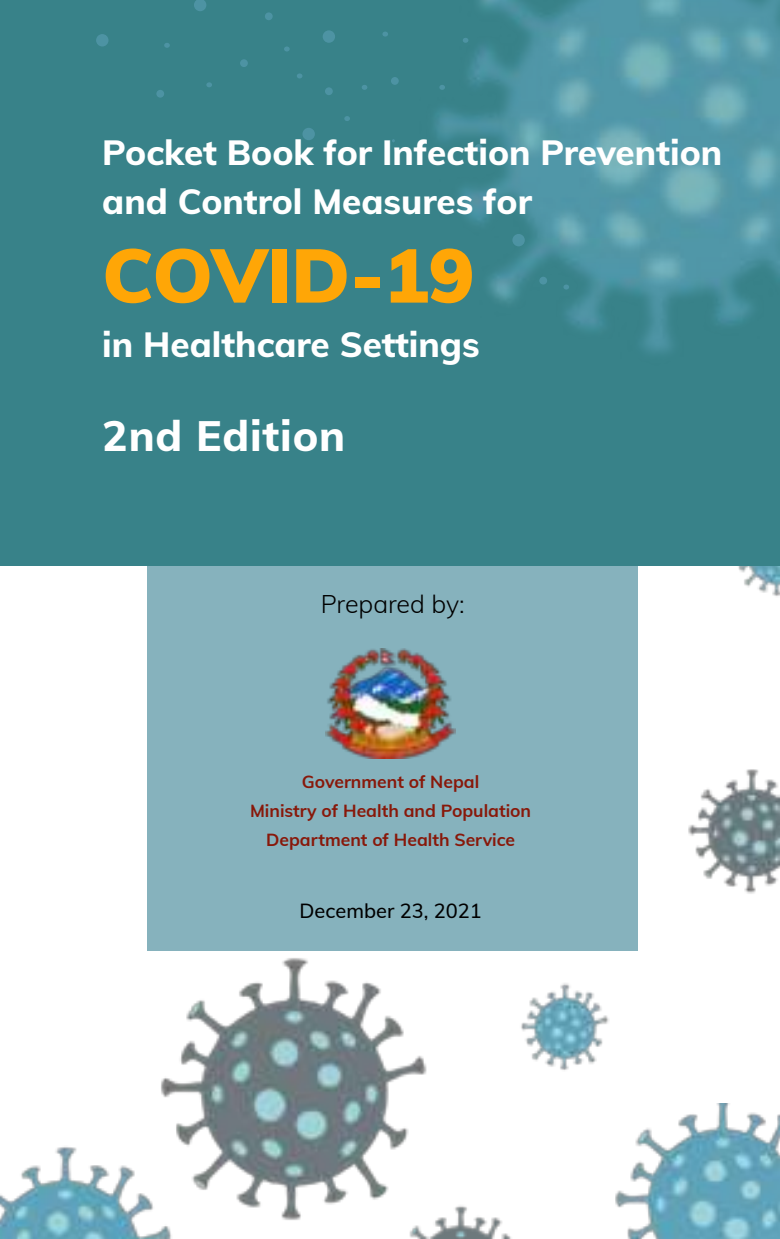
<style>
.page{position:relative;width:780px;height:1239px;background:#fff}
.page>*{position:absolute;margin:0;border:0;box-sizing:border-box;transform-origin:0 0}
.t1{font:900 75px "Mulish";color:#ffa606}
.t2{font:800 42.5px "Mulish";letter-spacing:.02em;color:#fff}
.t3{font:800 35px/49px "Mulish";color:#fff}
.t4{font:300 25px "Mulish";letter-spacing:-.005em;color:#000}
.t5{font:500 20px "Mulish";color:#000}
.t6{font:700 17.5px/29px "Mulish";color:#88180a;text-align:center}
</style>
<div class="page">
<img style="left:738px;top:566px;width:41px;height:30px">
<div style="left:147px;top:529px;width:490px;height:421px;background:#86b2bd"></div>
<div style="left:0;top:0;width:779px;height:566px;background:#388289"></div>
<img style="left:325px;top:649px;width:130px;height:109px">
<img style="left:396px;top:1px;width:383px;height:352px">
<img style="left:615px;top:1103px;width:164px;height:135px">
<img style="left:0;top:1149px;width:57px;height:89px">
<img style="left:521px;top:983px;width:88px;height:87px">
<img style="left:57px;top:950px;width:405px;height:288px">
<img style="left:388px;top:1199px;width:123px;height:39px">
<img style="left:688px;top:769px;width:91px;height:125px">
<div style="left:240px;top:59px;width:8px;height:8px;background:#4d93a3;border-radius:50%"></div>
<div style="left:156px;top:90px;width:8px;height:8px;background:#4d93a3;border-radius:50%"></div>
<div style="left:391px;top:77px;width:7px;height:8px;background:#4d93a3;border-radius:50%"></div>
<div style="left:325px;top:87px;width:8px;height:8px;background:#4d93a3;border-radius:50%"></div>
<div style="left:539px;top:277px;width:8px;height:7px;background:#4d93a3;border-radius:50%"></div>
<div style="left:474px;top:144px;width:8px;height:8px;background:#4d93a3;border-radius:50%"></div>
<div style="left:265px;top:12px;width:7px;height:8px;background:#4d93a3;border-radius:50%"></div>
<div style="left:302px;top:128px;width:13px;height:12px;background:#4d93a3;border-radius:50%"></div>
<svg style="left:194px;top:1px;width:12px;height:10px"></svg>
<div style="left:512px;top:234px;width:12px;height:12px;background:#4d93a3;border-radius:50%"></div>
<div style="left:322px;top:30px;width:13px;height:13px;background:#4d93a3;border-radius:50%"></div>
<div style="left:96px;top:34px;width:12px;height:12px;background:#4d93a3;border-radius:50%"></div>
<svg style="left:382px;top:32px;width:6px;height:5px"></svg>
<svg style="left:297px;top:73px;width:5px;height:5px"></svg>
<svg style="left:362px;top:85px;width:5px;height:5px"></svg>
<svg style="left:344px;top:116px;width:6px;height:5px"></svg>
<svg style="left:206px;top:82px;width:6px;height:5px"></svg>
<svg style="left:164px;top:43px;width:6px;height:5px"></svg>
<svg style="left:284px;top:46px;width:5px;height:5px"></svg>
<svg style="left:439px;top:85px;width:6px;height:5px"></svg>
<svg style="left:563px;top:284px;width:6px;height:5px"></svg>
<svg style="left:462px;top:38px;width:6px;height:5px"></svg>
<p class="t3" style="left:102px;top:131px;width:621px">Pocket Book for Infection Prevention and Control Measures for</p>
<h1 class="t1" style="left:102px;top:247px;width:373px">COVID-19</h1>
<p class="t3" style="left:102px;top:323px;width:379px">in Healthcare Settings</p>
<p class="t2" style="left:102px;top:419px;width:244px">2nd Edition</p>
<p class="t4" style="left:320px;top:594px;width:145px">Prepared by:</p>
<p class="t6" style="left:250px;top:769px;width:282px">Government of Nepal<br>Ministry of Health and Population<br>Department of Health Service</p>
<p class="t5" style="left:299px;top:903px;width:184px">December 23, 2021</p>
</div>
